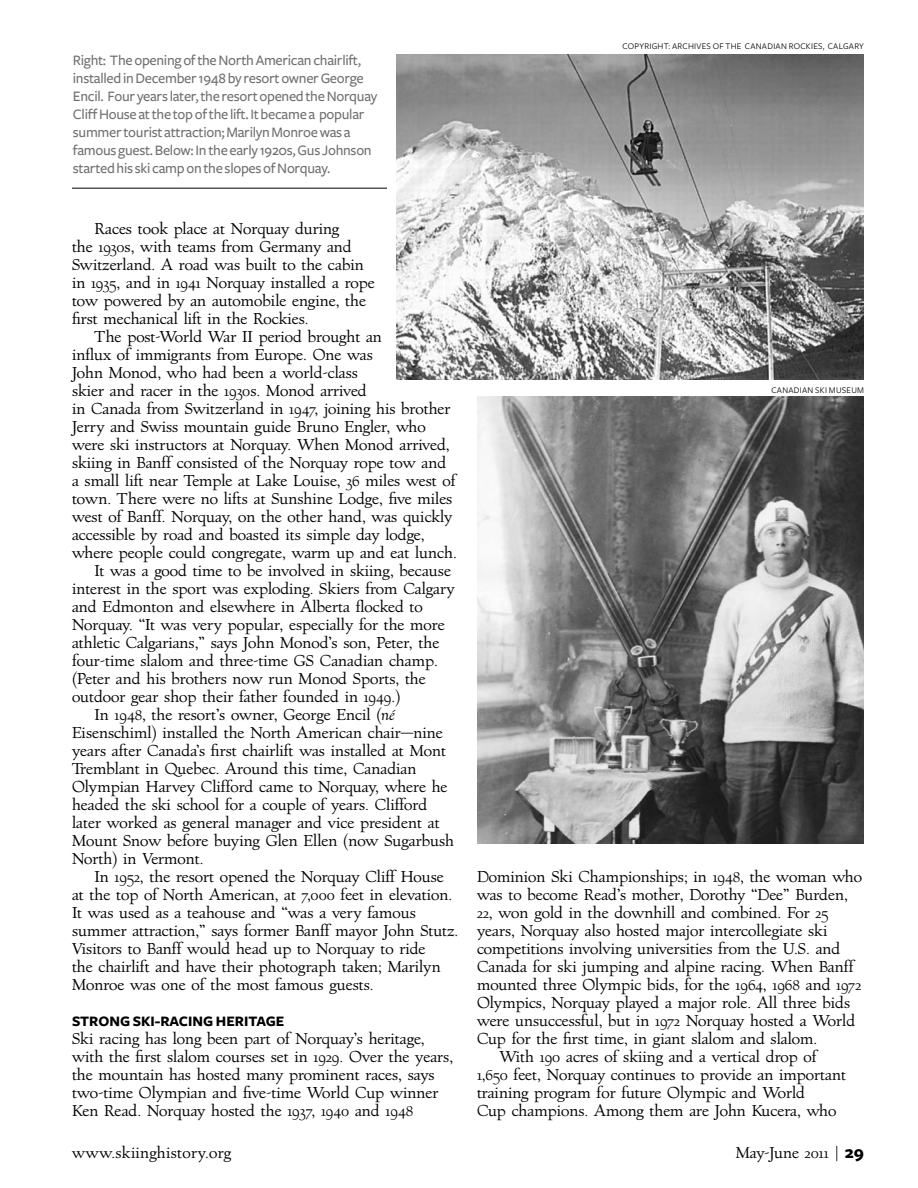
<style>
.page{position:relative;width:918px;height:1188px;background:#fff}
.page>*{position:absolute;margin:0;border:0;box-sizing:border-box;transform-origin:0 0}
.t1{font:15px/18px "Village";color:#000}
.t2{font:500 15px/18px "Freight Sans";letter-spacing:-.02em;color:#6d6f71}
.t3{font:700 15px "Freight Sans";color:#000}
.t4{font:15px "Village";letter-spacing:.02em;color:#000}
.t5{font:9px "Freight Sans";letter-spacing:.03em;color:#000}
.s1{font-style:italic}
.s2{font-family:"Freight Sans";font-weight:700;font-size:18px}
</style>
<div class="page">
<img style="left:396px;top:54px;width:468px;height:325px">
<img style="left:477px;top:397px;width:387px;height:446px">
<hr style="left:72px;top:188px;width:315px;height:1px;background:#000">
<p class="t2" style="left:73px;top:51px;width:306px">Right: The opening of the North American chairlift, installed in December 1948 by resort owner George Encil. Four years later, the resort opened the Norquay Cliff House at the top of the lift. It became a popular summer tourist attraction; Marilyn Monroe was a famous guest. Below: In the early 1920s, Gus Johnson started his ski camp on the slopes of Norquay.</p>
<p class="t1" style="left:72px;top:220px;width:304px;text-indent:22px">Races took place at Norquay during<br>the 1930s, with teams from Germany and Switzerland. A road was built to the cabin in 1935, and in 1941 Norquay installed a rope tow powered by an automobile engine, the first mechanical lift in the Rockies.</p>
<p class="t1" style="left:95px;top:328px;width:289px">The post-World War II period brought an</p>
<p class="t1" style="left:72px;top:346px;width:302px">influx of immigrants from Europe. One was</p>
<p class="t1" style="left:72px;top:364px;width:287px">John Monod, who had been a world-class</p>
<p class="t1" style="left:72px;top:382px;width:296px">skier and racer in the 1930s. Monod arrived</p>
<p class="t1" style="left:72px;top:400px;width:380px">in Canada from Switzerland in 1947, joining his brother</p>
<p class="t1" style="left:72px;top:418px;width:355px">Jerry and Swiss mountain guide Bruno Engler, who</p>
<p class="t1" style="left:72px;top:436px;width:379px">were ski instructors at Norquay. When Monod arrived,</p>
<p class="t1" style="left:72px;top:454px;width:376px">skiing in Banff consisted of the Norquay rope tow and</p>
<p class="t1" style="left:72px;top:472px;width:385px">a small lift near Temple at Lake Louise, 36 miles west of</p>
<p class="t1" style="left:72px;top:490px;width:382px">town. There were no lifts at Sunshine Lodge, five miles</p>
<p class="t1" style="left:72px;top:508px;width:382px">west of Banff. Norquay, on the other hand, was quickly</p>
<p class="t1" style="left:72px;top:526px;width:354px">accessible by road and boasted its simple day lodge,</p>
<p class="t1" style="left:72px;top:544px;width:386px">where people could congregate, warm up and eat lunch.</p>
<p class="t1" style="left:95px;top:562px;width:358px">It was a good time to be involved in skiing, because</p>
<p class="t1" style="left:72px;top:580px;width:384px">interest in the sport was exploding. Skiers from Calgary</p>
<p class="t1" style="left:72px;top:598px;width:352px">and Edmonton and elsewhere in Alberta flocked to</p>
<p class="t1" style="left:72px;top:616px;width:374px">Norquay. “It was very popular, especially for the more</p>
<p class="t1" style="left:72px;top:634px;width:369px">athletic Calgarians,” says John Monod’s son, Peter, the</p>
<p class="t1" style="left:72px;top:652px;width:367px">four-time slalom and three-time GS Canadian champ.</p>
<p class="t1" style="left:72px;top:670px;width:355px">(Peter and his brothers now run Monod Sports, the</p>
<p class="t1" style="left:72px;top:688px;width:330px">outdoor gear shop their father founded in 1949.)</p>
<p class="t1" style="left:95px;top:706px;width:302px">In 1948, the resort’s owner, George Encil (<span class="s1">né</span></p>
<p class="t1" style="left:72px;top:724px;width:372px">Eisenschiml) installed the North American chair—nine</p>
<p class="t1" style="left:72px;top:742px;width:375px">years after Canada’s first chairlift was installed at Mont</p>
<p class="t1" style="left:72px;top:760px;width:346px">Tremblant in Quebec. Around this time, Canadian</p>
<p class="t1" style="left:72px;top:778px;width:377px">Olympian Harvey Clifford came to Norquay, where he</p>
<p class="t1" style="left:72px;top:796px;width:357px">headed the ski school for a couple of years. Clifford</p>
<p class="t1" style="left:72px;top:814px;width:369px">later worked as general manager and vice president at</p>
<p class="t1" style="left:72px;top:832px;width:383px">Mount Snow before buying Glen Ellen (now Sugarbush</p>
<p class="t1" style="left:72px;top:850px;width:133px">North) in Vermont.</p>
<p class="t1" style="left:95px;top:868px;width:351px">In 1952, the resort opened the Norquay Cliff House</p>
<p class="t1" style="left:72px;top:886px;width:382px">at the top of North American, at 7,000 feet in elevation.</p>
<p class="t1" style="left:72px;top:904px;width:345px">It was used as a teahouse and “was a very famous</p>
<p class="t1" style="left:72px;top:922px;width:388px">summer attraction,” says former Banff mayor John Stutz.</p>
<p class="t1" style="left:72px;top:940px;width:355px">Visitors to Banff would head up to Norquay to ride</p>
<p class="t1" style="left:72px;top:958px;width:370px">the chairlift and have their photograph taken; Marilyn</p>
<p class="t1" style="left:72px;top:976px;width:303px">Monroe was one of the most famous guests.</p>
<p class="t3" style="left:72px;top:1013px;width:214px">STRONG SKI-RACING HERITAGE</p>
<p class="t1" style="left:72px;top:1030px;width:383px">Ski racing has long been part of Norquay’s heritage, with the first slalom courses set in 1929. Over the years, the mountain has hosted many prominent races, says two-time Olympian and five-time World Cup winner Ken Read. Norquay hosted the 1937, 1940 and 1948</p>
<p class="t5" style="left:622px;top:41px;width:243px">COPYRIGHT: ARCHIVES OF THE CANADIAN ROCKIES, CALGARY</p>
<p class="t5" style="left:771px;top:385px;width:94px">CANADIAN SKI MUSEUM</p>
<p class="t1" style="left:477px;top:868px;width:387px">Dominion Ski Championships; in 1948, the woman who</p>
<p class="t1" style="left:477px;top:886px;width:372px">was to become Read’s mother, Dorothy “Dee” Burden,</p>
<p class="t1" style="left:477px;top:904px;width:353px">22, won gold in the downhill and combined. For 25</p>
<p class="t1" style="left:477px;top:922px;width:352px">years, Norquay also hosted major intercollegiate ski</p>
<p class="t1" style="left:477px;top:940px;width:365px">competitions involving universities from the U.S. and</p>
<p class="t1" style="left:477px;top:958px;width:378px">Canada for ski jumping and alpine racing. When Banff</p>
<p class="t1" style="left:477px;top:976px;width:386px">mounted three Olympic bids, for the 1964, 1968 and 1972</p>
<p class="t1" style="left:477px;top:994px;width:375px">Olympics, Norquay played a major role. All three bids</p>
<p class="t1" style="left:477px;top:1012px;width:380px">were unsuccessful, but in 1972 Norquay hosted a World</p>
<p class="t1" style="left:477px;top:1030px;width:342px">Cup for the first time, in giant slalom and slalom.</p>
<p class="t1" style="left:500px;top:1048px;width:319px">With 190 acres of skiing and a vertical drop of</p>
<p class="t1" style="left:477px;top:1066px;width:371px">1,650 feet, Norquay continues to provide an important</p>
<p class="t1" style="left:477px;top:1084px;width:330px">training program for future Olympic and World</p>
<p class="t1" style="left:477px;top:1102px;width:361px">Cup champions. Among them are John Kucera, who</p>
<p class="t4" style="left:72px;top:1143px;width:161px">www.skiinghistory.org</p>
<p class="t1" style="left:736px;top:1144px;width:130px">May-June 2011 | <span class="s2">29</span></p>
</div>
